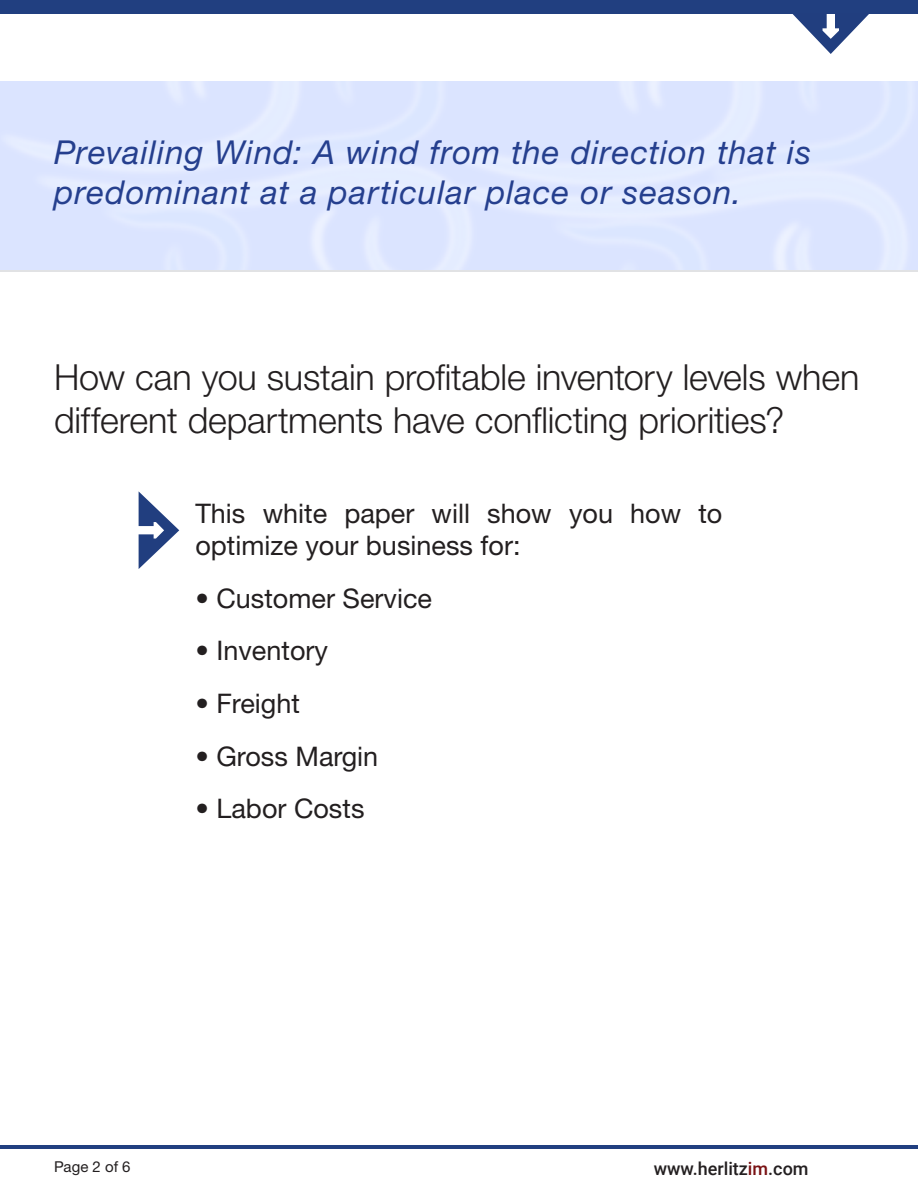
<style>
.page{position:relative;width:918px;height:1188px;background:#fff}
.page>*{position:absolute;margin:0;border:0;box-sizing:border-box;transform-origin:0 0}
.t1{font:300 36px/43.2px "Helvetica Neue LT Std";letter-spacing:-.005em;color:#231f20}
.Callout_Heading{font:italic 33px/39.6px "Helvetica Neue LT Std";letter-spacing:.025em;color:#253f8e}
.Subheading{font:27px/32.4px "Helvetica Neue LT Std";color:#231f20}
.t2{font:500 18px "Roboto";color:#231f20}
.BODY_TEXT{font:15px "Helvetica Neue LT Std";color:#231f20}
.s1{color:#791113}
</style>
<div class="page">
<div style="left:0;top:0;width:918px;height:14px;background:#213f80"></div>
<hr style="left:0;top:1146px;width:918px;height:3px;background:#213f80">
<svg style="left:792px;top:14px;width:77px;height:40px"></svg>
<svg style="left:139px;top:492px;width:40px;height:77px"></svg>
<p class="Callout_Heading" style="left:54px;top:132px;width:759px">Prevailing Wind: A wind from the direction that is predominant at a particular place or season.</p>
<p class="t1" style="left:54px;top:355px;width:807px">How can you sustain profitable inventory levels when different departments have conflicting priorities?</p>
<p class="Subheading" style="left:195px;top:496px;width:528px">This white paper will show you how to optimize your business for:</p>
<p class="Subheading" style="left:195px;top:581px;width:238px">• Customer Service</p>
<p class="Subheading" style="left:195px;top:634px;width:134px">• Inventory</p>
<p class="Subheading" style="left:195px;top:687px;width:106px">• Freight</p>
<p class="Subheading" style="left:195px;top:739px;width:184px">• Gross Margin</p>
<p class="Subheading" style="left:195px;top:792px;width:171px">• Labor Costs</p>
<p class="BODY_TEXT" style="left:54px;top:1157px;width:78px">Page 2 of 6</p>
<p class="t2" style="left:654px;top:1155px;width:156px">www.herlitz<span class="s1">im</span>.com</p>
</div>
